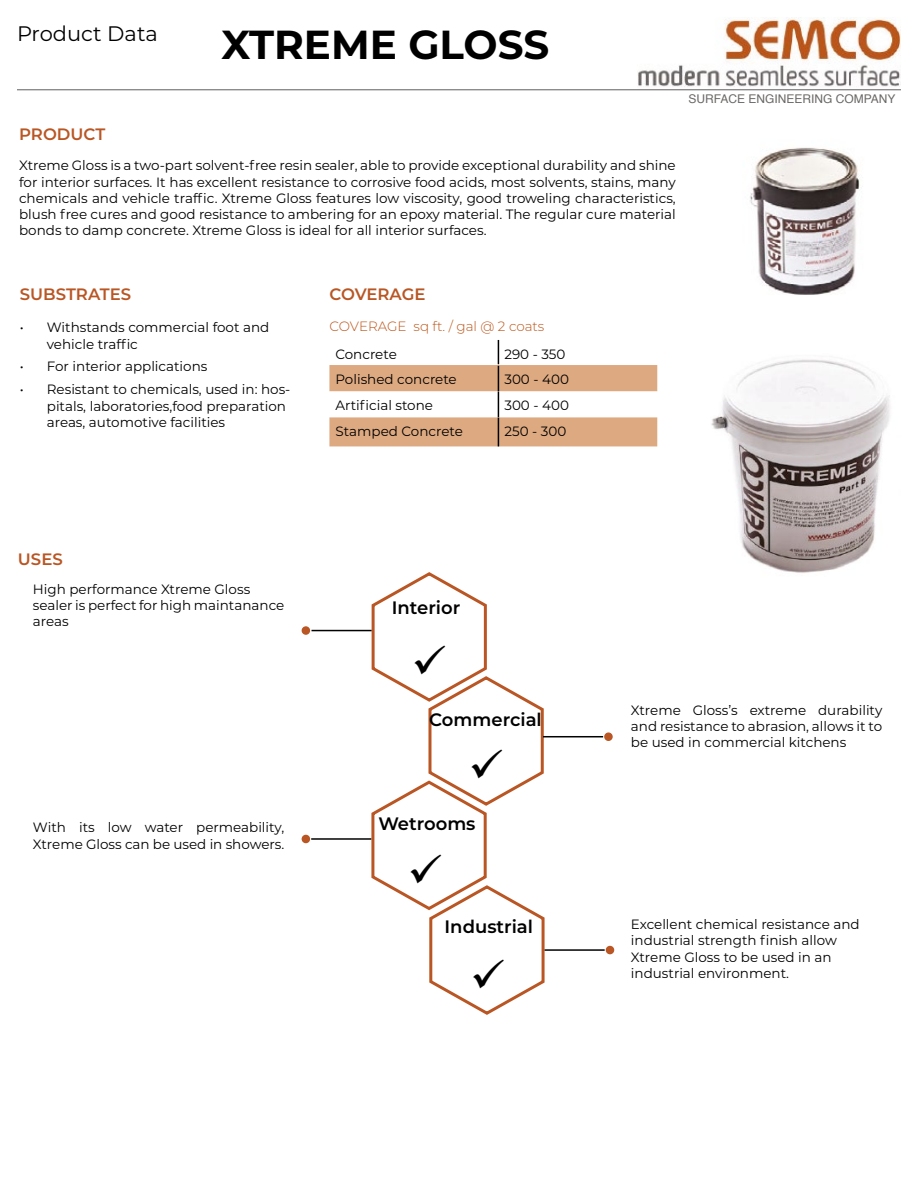
<style>
.page{position:relative;width:918px;height:1188px;background:#fff}
.page>*{position:absolute;margin:0;border:0;box-sizing:border-box;transform-origin:0 0}
.t1{font:700 40.5px "Montserrat";color:#000}
.t2{font:21px "Montserrat";color:#000}
.t3{font:600 18px "Montserrat";color:#000}
.t4{font:600 16.5px "Montserrat";color:#b95624}
.t5{font:13.5px/16.2px "Montserrat";color:#000}
.t6{font:300 13.5px "Montserrat";color:#bc5518}
.t7{font:12px "Helvetica";color:#6b6967}
</style>
<div class="page">
<svg style="left:329px;top:340px;width:328px;height:106px"></svg>
<img style="left:750px;top:147px;width:110px;height:148px">
<svg style="left:711px;top:358px;width:179px;height:215px"></svg>
<hr style="left:312px;top:630px;width:60px;height:1px;background:#020203">
<div style="left:302px;top:627px;width:7px;height:7px;background:#b95624;border-radius:50%"></div>
<div style="left:302px;top:626px;width:8px;height:9px;border:2px solid #b95624;border-radius:50%"></div>
<hr style="left:311px;top:838px;width:60px;height:2px;background:#020203">
<div style="left:302px;top:835px;width:7px;height:7px;background:#b95624;border-radius:50%"></div>
<div style="left:302px;top:835px;width:8px;height:8px;border:2px solid #b95624;border-radius:50%"></div>
<hr style="left:545px;top:949px;width:60px;height:2px;background:#020203">
<div style="left:606px;top:947px;width:7px;height:7px;background:#b95624;border-radius:50%"></div>
<div style="left:606px;top:946px;width:8px;height:8px;border:2px solid #b95624;border-radius:50%"></div>
<hr style="left:543px;top:736px;width:60px;height:1px;background:#020203">
<div style="left:605px;top:733px;width:7px;height:7px;background:#b95624;border-radius:50%"></div>
<div style="left:604px;top:732px;width:9px;height:9px;border:2px solid #b95624;border-radius:50%"></div>
<img style="left:638px;top:17px;width:263px;height:73px">
<hr style="left:17px;top:90px;width:884px;height:1px;background:#5f5e5e">
<svg style="left:370px;top:572px;width:177px;height:443px"></svg>
<h2 class="t2" style="left:17px;top:19px;width:142px">Product Data</h2>
<h1 class="t1" style="left:221px;top:16px;width:330px">XTREME GLOSS</h1>
<p class="t4" style="left:19px;top:122px;width:88px">PRODUCT</p>
<p class="t5" style="left:19px;top:157px;width:658px;text-align:justify">Xtreme Gloss is a two-part solvent-free resin sealer, able to provide exceptional durability and shine for interior surfaces. It has excellent resistance to corrosive food acids, most solvents, stains, many chemicals and vehicle traffic. Xtreme Gloss features low viscosity, good troweling characteristics, blush free cures and good resistance to ambering for an epoxy material. The regular cure material bonds to damp concrete. Xtreme Gloss is ideal for all interior surfaces.</p>
<p class="t7" style="left:688px;top:90px;width:209px">SURFACE ENGINEERING COMPANY</p>
<p class="t4" style="left:20px;top:282px;width:113px">SUBSTRATES</p>
<p class="t5" style="left:47px;top:319px;width:224px;text-indent:-27px">• Withstands commercial foot and vehicle traffic</p>
<p class="t5" style="left:20px;top:358px;width:189px">• For interior applications</p>
<p class="t5" style="left:47px;top:381px;width:245px;text-indent:-27px">• Resistant to chemicals, used in: hos&shy;pitals, laboratories,food preparation areas, automotive facilities</p>
<p class="t4" style="left:329px;top:282px;width:98px">COVERAGE</p>
<p class="t6" style="left:329px;top:317px;width:216px">COVERAGE sq ft. / gal @ 2 coats</p>
<p class="t5" style="left:335px;top:346px;width:63px">Concrete</p>
<p class="t5" style="left:504px;top:346px;width:63px">290 - 350</p>
<p class="t5" style="left:335px;top:371px;width:123px">Polished concrete</p>
<p class="t5" style="left:504px;top:371px;width:66px">300 - 400</p>
<p class="t5" style="left:335px;top:397px;width:99px">Artificial stone</p>
<p class="t5" style="left:504px;top:397px;width:66px">300 - 400</p>
<p class="t5" style="left:335px;top:423px;width:129px">Stamped Concrete</p>
<p class="t5" style="left:504px;top:423px;width:63px">250 - 300</p>
<p class="t4" style="left:18px;top:548px;width:46px">USES</p>
<p class="t5" style="left:33px;top:581px;width:253px">High performance Xtreme Gloss sealer is perfect for high maintanance areas</p>
<h3 class="t3" style="left:392px;top:595px;width:70px">Interior</h3>
<p class="t5" style="left:33px;top:819px;width:253px">With its low water permeability,<br>Xtreme Gloss can be used in showers.</p>
<h3 class="t3" style="left:429px;top:707px;width:114px">Commercial</h3>
<h3 class="t3" style="left:378px;top:811px;width:99px">Wetrooms</h3>
<h3 class="t3" style="left:445px;top:914px;width:90px">Industrial</h3>
<p class="t5" style="left:631px;top:701px;width:253px;text-align:justify">Xtreme Gloss’s extreme durability and resistance to abrasion, allows it to be used in commercial kitchens</p>
<p class="t5" style="left:631px;top:916px;width:230px">Excellent chemical resistance and industrial strength finish allow<br>Xtreme Gloss to be used in an industrial environment.</p>
</div>
